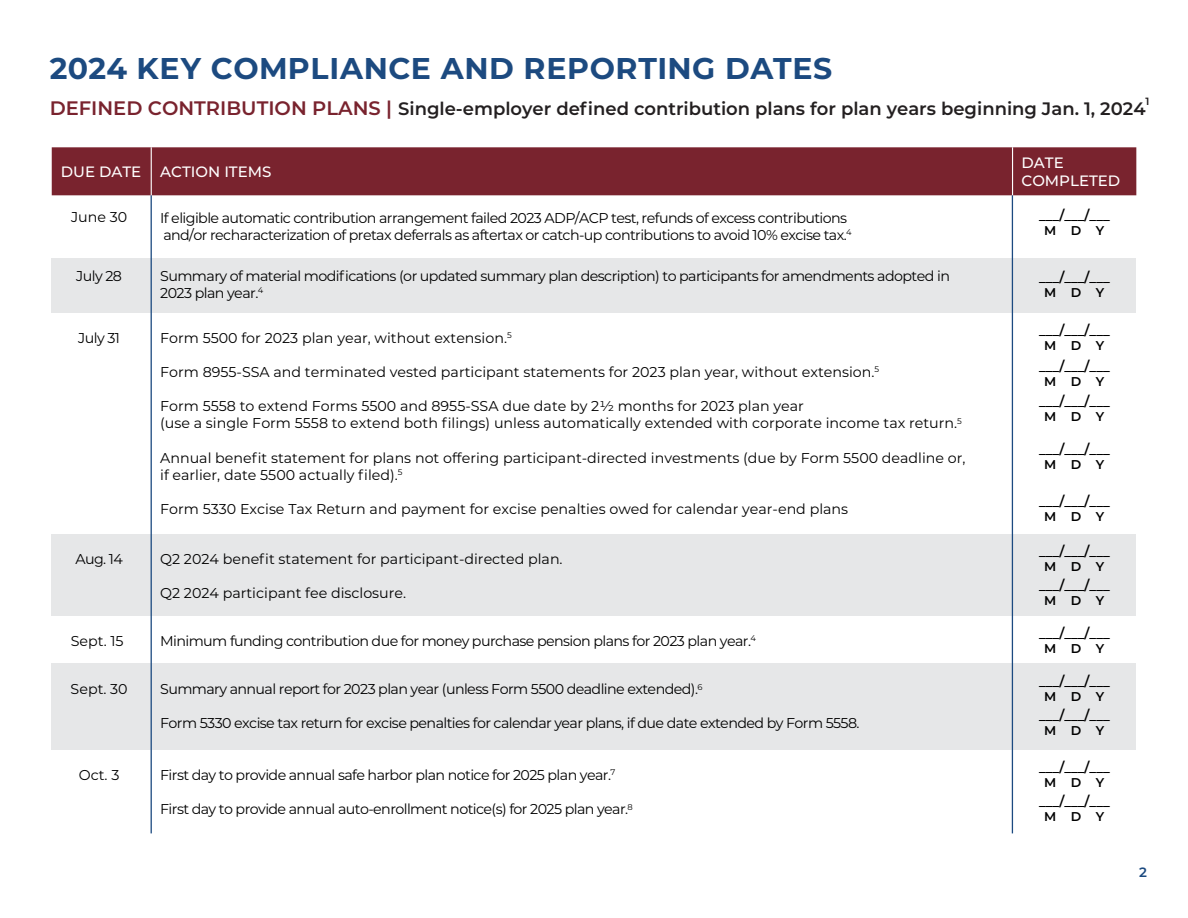
<style>
.page{position:relative;width:1188px;height:918px;background:#fff}
.page>*{position:absolute;margin:0;border:0;box-sizing:border-box;transform-origin:0 0}
.t1{font:700 30px "Montserrat";letter-spacing:.02em;color:#1c4a80}
.t2{font:600 18px "Montserrat";color:#231f20}
.t3{font:500 15px/18px "Montserrat";color:#fff}
.t4{font:14.25px/17.1px "Montserrat";letter-spacing:-.04em;color:#000}
.t5{font:14.25px/17.1px "Montserrat";color:#000}
.t6{font:600 13.5px "Montserrat";color:#000}
.t7{font:600 13.5px "Montserrat";color:#1c4a80}
.t8{font:600 12.75px "Montserrat";color:#000}
.t9{font:600 10.5px "Montserrat";color:#231f20}
.s1{font-size:19.5px;color:#79232e}
</style>
<div class="page">
<div style="left:52px;top:535px;width:1084px;height:81px;background:#e6e7e8"></div>
<div style="left:52px;top:663px;width:1084px;height:87px;background:#e6e7e8"></div>
<div style="left:52px;top:147px;width:1084px;height:48px;background:#79232e"></div>
<hr style="left:151px;top:147px;width:1px;height:48px;background:#fff">
<hr style="left:1012px;top:147px;width:1px;height:48px;background:#fff">
<div style="left:52px;top:258px;width:1084px;height:55px;background:#e6e7e8"></div>
<hr style="left:151px;top:195px;width:1px;height:638px;background:#1c4a80">
<hr style="left:1012px;top:195px;width:1px;height:638px;background:#1c4a80">
<h1 class="t1" style="left:50px;top:47px;width:784px">2024 KEY COMPLIANCE AND REPORTING DATES</h1>
<p class="t2" style="left:50px;top:96px;width:1097px"><span class="s1">DEFINED CONTRIBUTION PLANS |</span> Single-employer defined contribution plans for plan years beginning Jan. 1, 2024</p>
<p class="t9" style="left:1146px;top:94px;width:5px">1</p>
<p class="t3" style="left:61px;top:162px;width:82px">DUE DATE</p>
<p class="t3" style="left:160px;top:162px;width:113px">ACTION ITEMS</p>
<p class="t3" style="left:1022px;top:153px;width:100px">DATE<br>COMPLETED</p>
<p class="t4" style="left:71px;top:208px;width:58px">June 30</p>
<p class="t4" style="left:160px;top:208px;width:693px">If eligible automatic contribution arrangement failed 2023 ADP/ACP test, refunds of excess contributions and/or recharacterization of pretax deferrals as aftertax or catch-up contributions to avoid 10% excise tax.<sup>4</sup></p>
<p class="t6" style="left:1039px;top:206px;width:72px">___/___/___</p>
<p class="t8" style="left:1044px;top:222px;width:62px">M D Y</p>
<p class="t4" style="left:76px;top:267px;width:47px">July 28</p>
<p class="t6" style="left:1039px;top:268px;width:72px">___/___/___</p>
<p class="t8" style="left:1044px;top:284px;width:62px">M D Y</p>
<p class="t4" style="left:160px;top:267px;width:791px">Summary of material modifications (or updated summary plan description) to participants for amendments adopted in<br>2023 plan year.<sup>4</sup></p>
<p class="t4" style="left:78px;top:329px;width:43px">July 31</p>
<p class="t4" style="left:75px;top:550px;width:49px">Aug. 14</p>
<p class="t5" style="left:160px;top:329px;width:353px">Form 5500 for 2023 plan year, without extension.<sup>5</sup></p>
<p class="t5" style="left:160px;top:363px;width:720px">Form 8955-SSA and terminated vested participant statements for 2023 plan year, without extension.<sup>5</sup></p>
<p class="t5" style="left:160px;top:397px;width:803px">Form 5558 to extend Forms 5500 and 8955-SSA due date by 2½ months for 2023 plan year<br>(use a single Form 5558 to extend both filings) unless automatically extended with corporate income tax return.<sup>5</sup></p>
<p class="t5" style="left:160px;top:449px;width:807px">Annual benefit statement for plans not offering participant-directed investments (due by Form 5500 deadline or, if earlier, date 5500 actually filed).<sup>5</sup></p>
<p class="t5" style="left:160px;top:500px;width:690px">Form 5330 Excise Tax Return and payment for excise penalties owed for calendar year-end plans</p>
<p class="t5" style="left:160px;top:550px;width:404px">Q2 2024 benefit statement for participant-directed plan.</p>
<p class="t5" style="left:160px;top:584px;width:247px">Q2 2024 participant fee disclosure.</p>
<p class="t4" style="left:71px;top:632px;width:54px">Sept. 15</p>
<p class="t4" style="left:160px;top:632px;width:597px">Minimum funding contribution due for money purchase pension plans for 2023 plan year.<sup>4</sup></p>
<p class="t4" style="left:71px;top:680px;width:59px">Sept. 30</p>
<p class="t4" style="left:160px;top:680px;width:544px">Summary annual report for 2023 plan year (unless Form 5500 deadline extended).<sup>6</sup></p>
<p class="t4" style="left:160px;top:714px;width:701px">Form 5330 excise tax return for excise penalties for calendar year plans, if due date extended by Form 5558.</p>
<p class="t4" style="left:79px;top:766px;width:42px">Oct. 3</p>
<p class="t4" style="left:160px;top:766px;width:457px">First day to provide annual safe harbor plan notice for 2025 plan year.<sup>7</sup></p>
<p class="t4" style="left:160px;top:800px;width:474px">First day to provide annual auto-enrollment notice(s) for 2025 plan year.<sup>8</sup></p>
<p class="t6" style="left:1039px;top:321px;width:72px">___/___/___</p>
<p class="t8" style="left:1044px;top:336px;width:62px">M D Y</p>
<p class="t6" style="left:1039px;top:356px;width:72px">___/___/___</p>
<p class="t8" style="left:1044px;top:372px;width:62px">M D Y</p>
<p class="t6" style="left:1039px;top:392px;width:72px">___/___/___</p>
<p class="t8" style="left:1044px;top:408px;width:62px">M D Y</p>
<p class="t6" style="left:1039px;top:440px;width:72px">___/___/___</p>
<p class="t8" style="left:1044px;top:456px;width:62px">M D Y</p>
<p class="t6" style="left:1039px;top:492px;width:72px">___/___/___</p>
<p class="t8" style="left:1044px;top:508px;width:62px">M D Y</p>
<p class="t6" style="left:1039px;top:541px;width:72px">___/___/___</p>
<p class="t8" style="left:1044px;top:557px;width:62px">M D Y</p>
<p class="t6" style="left:1039px;top:575px;width:72px">___/___/___</p>
<p class="t8" style="left:1044px;top:591px;width:62px">M D Y</p>
<p class="t6" style="left:1039px;top:624px;width:72px">___/___/___</p>
<p class="t8" style="left:1044px;top:639px;width:62px">M D Y</p>
<p class="t6" style="left:1039px;top:672px;width:72px">___/___/___</p>
<p class="t8" style="left:1044px;top:688px;width:62px">M D Y</p>
<p class="t6" style="left:1039px;top:706px;width:72px">___/___/___</p>
<p class="t8" style="left:1044px;top:722px;width:62px">M D Y</p>
<p class="t6" style="left:1039px;top:758px;width:72px">___/___/___</p>
<p class="t8" style="left:1044px;top:774px;width:62px">M D Y</p>
<p class="t6" style="left:1039px;top:792px;width:72px">___/___/___</p>
<p class="t8" style="left:1044px;top:808px;width:62px">M D Y</p>
<p class="t7" style="left:1139px;top:863px;width:9px">2</p>
</div>
